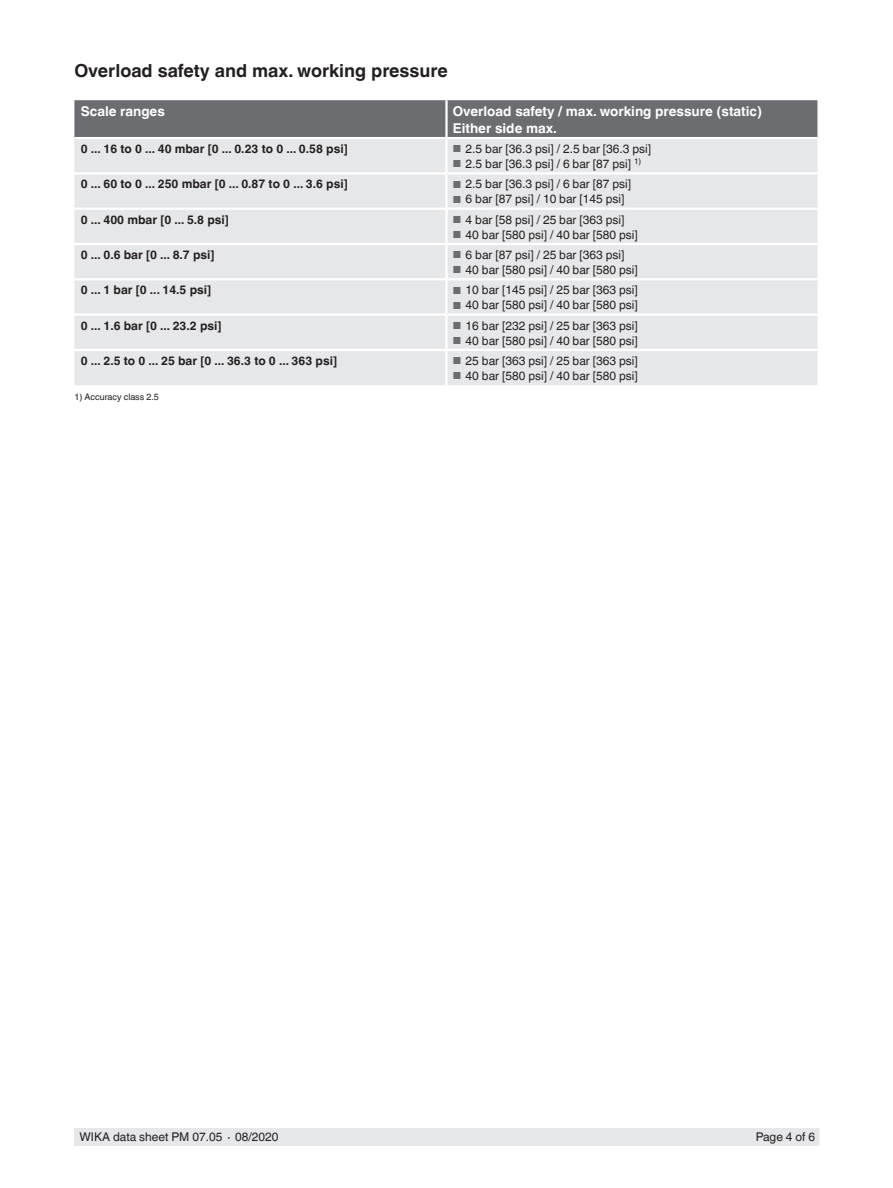
<style>
.page{position:relative;width:893px;height:1188px;background:#fff}
.page>*{position:absolute;margin:0;border:0;box-sizing:border-box;transform-origin:0 0}
.t1{font:700 18px "Helvetica World";color:#231f20}
.t2{font:700 13.5px/16.5px "Helvetica World";color:#fff}
.t3{font:12px "Helvetica World";color:#231f20}
.t4{font:700 12px "Helvetica World";color:#231f20}
.t5{font:9px "Helvetica World";color:#231f20}
.s1{font-size:10.2px;color:#6c6d70}
</style>
<div class="page">
<div style="left:75px;top:1128px;width:744px;height:17px;background:#e6e7e9"></div>
<div style="left:74px;top:100px;width:743px;height:37px;background:#6c6d70"></div>
<div style="left:74px;top:139px;width:743px;height:246px;background:#e6e7e9"></div>
<hr style="left:445px;top:100px;width:3px;height:37px;background:#fff">
<hr style="left:74px;top:172px;width:372px;height:3px;background:#fff">
<hr style="left:74px;top:208px;width:372px;height:2px;background:#fff">
<hr style="left:74px;top:243px;width:372px;height:2px;background:#fff">
<hr style="left:74px;top:278px;width:372px;height:2px;background:#fff">
<hr style="left:74px;top:313px;width:372px;height:3px;background:#fff">
<hr style="left:74px;top:349px;width:372px;height:2px;background:#fff">
<hr style="left:446px;top:172px;width:371px;height:3px;background:#fff">
<hr style="left:446px;top:208px;width:371px;height:2px;background:#fff">
<hr style="left:446px;top:243px;width:371px;height:2px;background:#fff">
<hr style="left:446px;top:278px;width:371px;height:2px;background:#fff">
<hr style="left:445px;top:280px;width:3px;height:33px;background:#fff">
<hr style="left:446px;top:313px;width:371px;height:3px;background:#fff">
<hr style="left:446px;top:349px;width:371px;height:2px;background:#fff">
<hr style="left:445px;top:139px;width:3px;height:33px;background:#fff">
<hr style="left:445px;top:175px;width:3px;height:33px;background:#fff">
<hr style="left:445px;top:210px;width:3px;height:33px;background:#fff">
<hr style="left:445px;top:245px;width:3px;height:33px;background:#fff">
<hr style="left:445px;top:316px;width:3px;height:33px;background:#fff">
<hr style="left:445px;top:351px;width:3px;height:34px;background:#fff">
<h1 class="t1" style="left:74px;top:60px;width:375px">Overload safety and max. working pressure</h1>
<p class="t2" style="left:81px;top:103px;width:86px">Scale ranges</p>
<p class="t2" style="left:453px;top:103px;width:311px">Overload safety / max. working pressure (static)<br>Either side max.</p>
<p class="t4" style="left:81px;top:142px;width:268px">0 ... 16 to 0 ... 40 mbar [0 ... 0.23 to 0 ... 0.58 psi]</p>
<p class="t3" style="left:453px;top:142px;width:200px"><span class="s1">■</span> 2.5 bar [36.3 psi] / 2.5 bar [36.3 psi]</p>
<p class="t3" style="left:453px;top:157px;width:190px"><span class="s1">■</span> 2.5 bar [36.3 psi] / 6 bar [87 psi] <sup>1)</sup></p>
<p class="t4" style="left:81px;top:177px;width:268px">0 ... 60 to 0 ... 250 mbar [0 ... 0.87 to 0 ... 3.6 psi]</p>
<p class="t3" style="left:453px;top:177px;width:180px"><span class="s1">■</span> 2.5 bar [36.3 psi] / 6 bar [87 psi]</p>
<p class="t3" style="left:453px;top:192px;width:173px"><span class="s1">■</span> 6 bar [87 psi] / 10 bar [145 psi]</p>
<p class="t4" style="left:81px;top:213px;width:150px">0 ... 400 mbar [0 ... 5.8 psi]</p>
<p class="t3" style="left:453px;top:213px;width:173px"><span class="s1">■</span> 4 bar [58 psi] / 25 bar [363 psi]</p>
<p class="t3" style="left:453px;top:228px;width:186px"><span class="s1">■</span> 40 bar [580 psi] / 40 bar [580 psi]</p>
<p class="t4" style="left:81px;top:248px;width:135px">0 ... 0.6 bar [0 ... 8.7 psi]</p>
<p class="t3" style="left:453px;top:248px;width:173px"><span class="s1">■</span> 6 bar [87 psi] / 25 bar [363 psi]</p>
<p class="t3" style="left:453px;top:263px;width:186px"><span class="s1">■</span> 40 bar [580 psi] / 40 bar [580 psi]</p>
<p class="t4" style="left:81px;top:283px;width:132px">0 ... 1 bar [0 ... 14.5 psi]</p>
<p class="t3" style="left:453px;top:283px;width:186px"><span class="s1">■</span> 10 bar [145 psi] / 25 bar [363 psi]</p>
<p class="t3" style="left:453px;top:298px;width:186px"><span class="s1">■</span> 40 bar [580 psi] / 40 bar [580 psi]</p>
<p class="t4" style="left:81px;top:318px;width:142px">0 ... 1.6 bar [0 ... 23.2 psi]</p>
<p class="t3" style="left:453px;top:318px;width:186px"><span class="s1">■</span> 16 bar [232 psi] / 25 bar [363 psi]</p>
<p class="t3" style="left:453px;top:333px;width:186px"><span class="s1">■</span> 40 bar [580 psi] / 40 bar [580 psi]</p>
<p class="t4" style="left:81px;top:354px;width:258px">0 ... 2.5 to 0 ... 25 bar [0 ... 36.3 to 0 ... 363 psi]</p>
<p class="t3" style="left:453px;top:354px;width:186px"><span class="s1">■</span> 25 bar [363 psi] / 25 bar [363 psi]</p>
<p class="t3" style="left:453px;top:369px;width:186px"><span class="s1">■</span> 40 bar [580 psi] / 40 bar [580 psi]</p>
<p class="t5" style="left:74px;top:392px;width:86px">1) Accuracy class 2.5</p>
<p class="t3" style="left:80px;top:1130px;width:201px">WIKA data sheet PM 07.05 ∙ 08/2020</p>
<p class="t3" style="left:756px;top:1130px;width:61px">Page 4 of 6</p>
</div>
